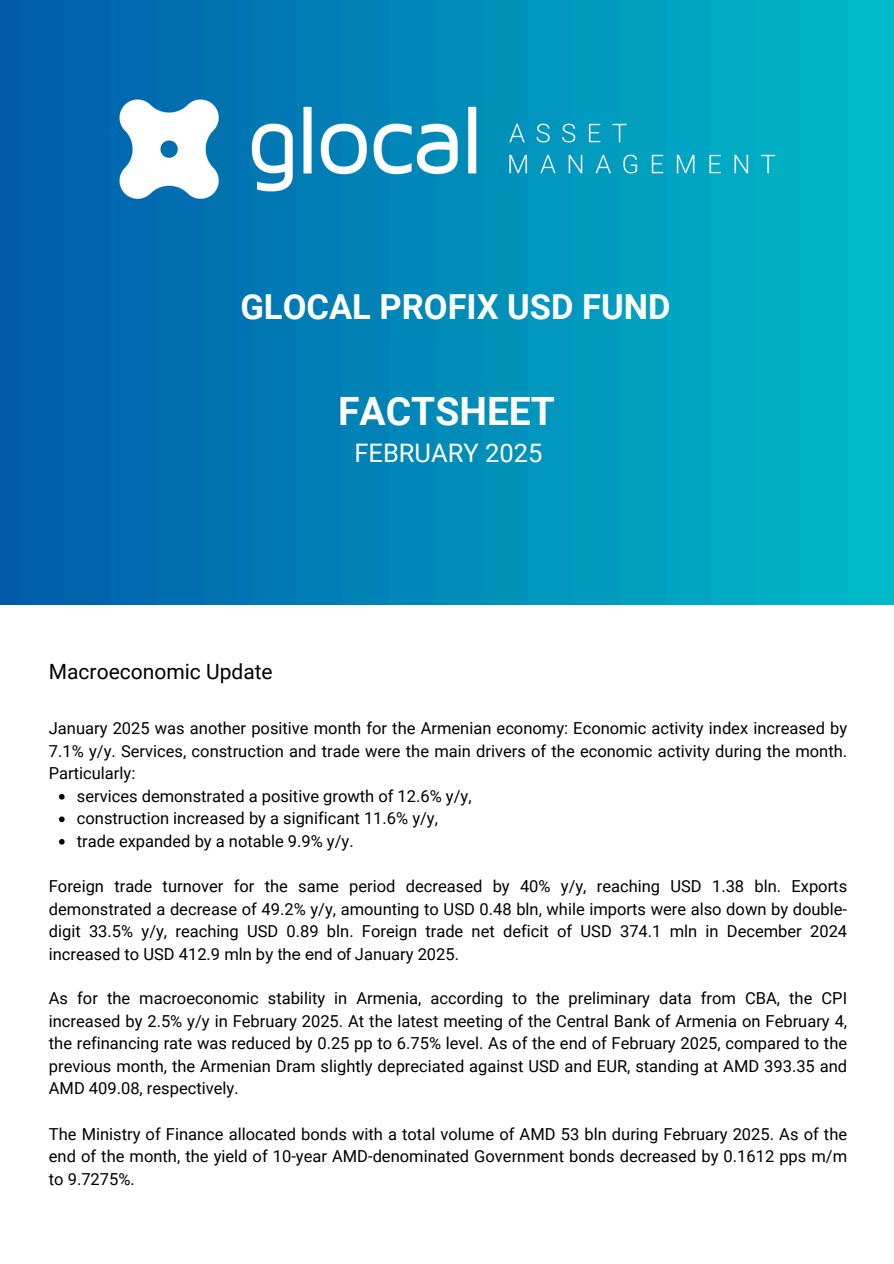
<style>
.page{position:relative;width:894px;height:1264px;background:#fff}
.page>*{position:absolute;margin:0;border:0;box-sizing:border-box;transform-origin:0 0}
.t1{font:700 39px "Roboto";color:#fff}
.t2{font:700 34.5px "Roboto";color:#fff}
.t3{font:25.5px "Roboto";color:#fff}
.t4{font:21px "Roboto";color:#000}
.t5{font:16.5px/22.5px "Roboto";color:#000;text-align:justify}
.s1{font-family:"Arial"}
</style>
<div class="page">
<img style="left:0;top:584px;width:893px;height:20px">
<img style="left:0;top:392px;width:893px;height:192px">
<img style="left:0;top:0;width:893px;height:392px">
<svg style="left:59px;top:794px;width:6px;height:5px"></svg>
<svg style="left:59px;top:816px;width:6px;height:6px"></svg>
<svg style="left:59px;top:839px;width:6px;height:5px"></svg>
<p class="t2" style="left:240px;top:287px;width:431px">GLOCAL PROFIX USD FUND</p>
<h2 class="t1" style="left:338px;top:388px;width:218px">FACTSHEET</h2>
<p class="t3" style="left:354px;top:438px;width:189px">FEBRUARY 2025</p>
<p class="t4" style="left:49px;top:659px;width:225px">Macroeconomic Update</p>
<h1 class="t5" style="left:49px;top:717px;width:799px">January 2025 was another positive month for the Armenian economy: Economic activity index increased by 7.1% y/y. Services, construction and trade were the main drivers of the economic activity during the month.<br>Particularly:</h1>
<h3 class="t5" style="left:77px;top:785px;width:396px">services demonstrated a positive growth of 12.6% y/y,</h3>
<p class="t5" style="left:77px;top:807px;width:362px">construction increased by a significant 11.6% y/y,</p>
<h4 class="t5" style="left:77px;top:830px;width:278px">trade expanded by a notable 9.9% y/y.</h4>
<p class="t5" style="left:49px;top:875px;width:799px">Foreign trade turnover for the same period decreased by 40% y/y, reaching USD 1.38 bln. Exports demonstrated a decrease of 49.2% y/y, amounting to USD 0.48 bln, while imports were also down by double&shy;digit 33.5% y/y, reaching USD 0.89 bln. Foreign trade net deficit of USD 374.1 mln in December 2024 increased to USD 412.9 mln <span class="s1">by the end of</span> January 2025.</p>
<p class="t5" style="left:49px;top:987px;width:799px">As for the macroeconomic stability in Armenia, according to the preliminary data from CBA, the CPI increased by 2.5% y/y in February 2025. At the latest meeting of the Central Bank of Armenia on February 4, the refinancing rate was reduced by 0.25 pp to 6.75% level. As of the end of February 2025, compared to the previous month, the Armenian Dram slightly depreciated against USD and EUR, standing at AMD 393.35 and AMD 409.08, respectively.</p>
<p class="t5" style="left:49px;top:1122px;width:799px">The Ministry of Finance allocated bonds with a total volume of AMD 53 bln during February 2025. As of the end of the month, the yield of 10-year AMD-denominated Government bonds decreased by 0.1612 pps m/m to 9.7275%.</p>
</div>
